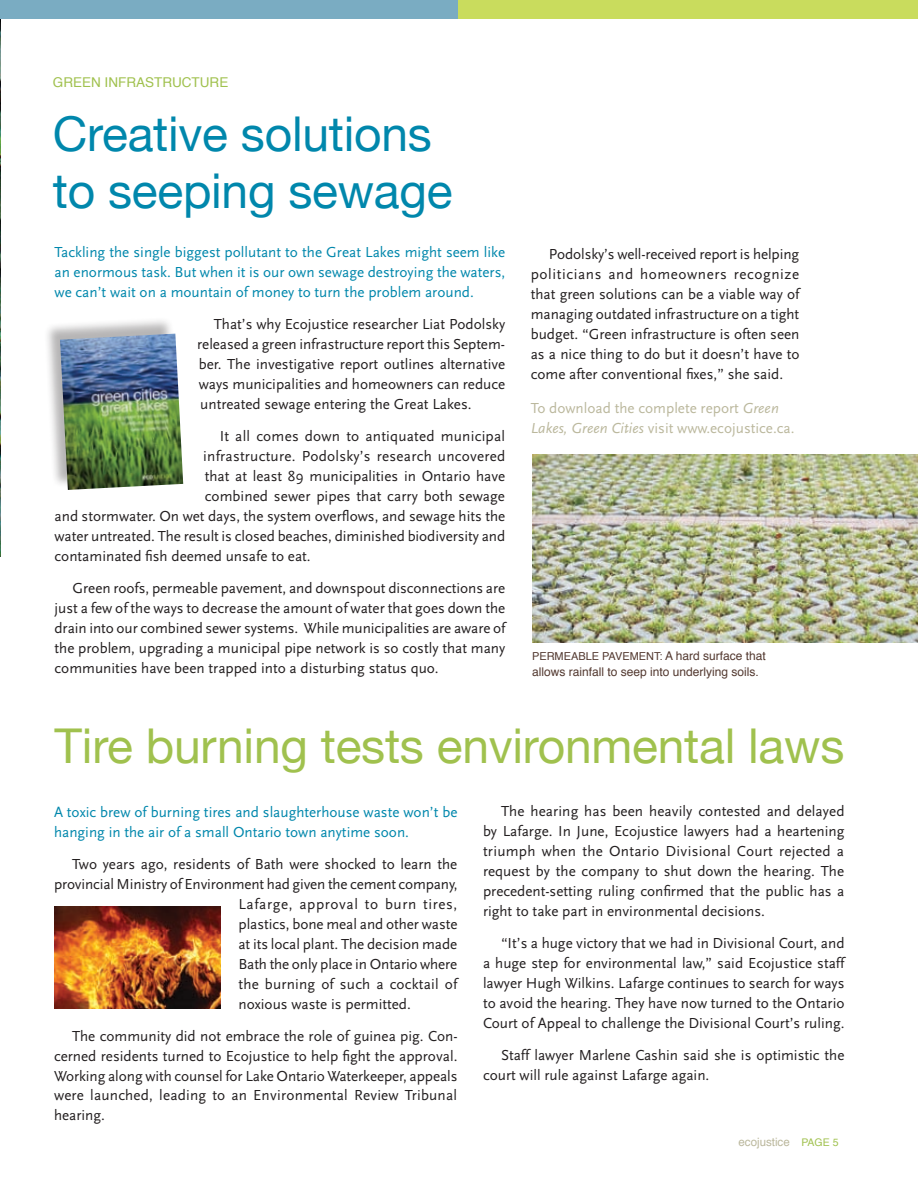
<style>
.page{position:relative;width:918px;height:1188px;background:#fff}
.page>*{position:absolute;margin:0;border:0;box-sizing:border-box;transform-origin:0 0}
.t1{font:48px "Helvetica Neue";letter-spacing:-.005em;color:#a0c14e}
.t2{font:48px/57.6px "Helvetica Neue";letter-spacing:-.005em;color:#0087ac}
.t3{font:15.15px/20px "Scala Sans";color:#231f20;text-align:justify}
.t4{font:15.15px/20px "Scala Sans";color:#0087ac;text-align:justify}
.t5{font:15.15px/19.5px "Scala Sans";color:#bbb89d}
.t6{font:15.15px "Scala Sans";letter-spacing:.04em;color:#231f20}
.t7{font:13.5px "Helvetica";color:#a0c14e}
.t8{font:12px "Helvetica";color:#533930}
.t9{font:11.55px "Helvetica";color:#bbb89d}
.t10{font:10.95px "Helvetica";color:#533930}
.s1{font-style:italic}
.s2{font-size:12px}
.s3{font-size:10.5px;color:#a0c14e}
</style>
<div class="page">
<img style="left:0;top:19px;width:1px;height:537px">
<div style="left:0;top:0;width:458px;height:19px;background:#7aacc2"></div>
<div style="left:458px;top:0;width:460px;height:19px;background:#c9dc5d"></div>
<div style="left:43px;top:316px;width:146px;height:180px;background:#231f20;opacity:.33"></div>
<img style="left:60px;top:334px;width:123px;height:156px">
<img style="left:532px;top:454px;width:386px;height:189px">
<img style="left:54px;top:906px;width:166px;height:102px">
<p class="t7" style="left:53px;top:72px;width:11px">GREEN</p>
<p class="t7" style="left:105px;top:72px;width:10px">INFRASTRU</p>
<p class="t7" style="left:182px;top:72px;width:20px">CTURE</p>
<h1 class="t2" style="left:53px;top:104px;width:401px">Creative solutions to seeping sewage</h1>
<p class="t4" style="left:55px;top:243px;width:452px">Tackling the single biggest pollutant to the Great Lakes might seem like an enormous task. But when it is our own sewage destroying the waters, we can’t wait on a mountain of money to turn the problem around.</p>
<p class="t3" style="left:197px;top:315px;width:310px;text-indent:16px">That’s why Ecojustice researcher Liat Podolsky released a green infrastructure report this Septem&shy;ber. The investigative report outlines alternative ways municipalities and homeowners can reduce untreated sewage entering the Great Lakes.</p>
<p class="t3" style="left:220px;top:426px;width:287px">It all comes down to antiquated municipal</p>
<p class="t3" style="left:203px;top:446px;width:304px">infrastructure. Podolsky’s research uncovered</p>
<p class="t3" style="left:205px;top:466px;width:302px">that at least 89 municipalities in Ontario have</p>
<p class="t3" style="left:205px;top:486px;width:302px">combined sewer pipes that carry both sewage</p>
<p class="t3" style="left:55px;top:506px;width:452px">and stormwater. On wet days, the system overflows, and sewage hits the</p>
<p class="t3" style="left:55px;top:526px;width:452px">water untreated. The result is closed beaches, diminished biodiversity and</p>
<p class="t3" style="left:55px;top:546px;width:258px">contaminated fish deemed unsafe to eat.</p>
<p class="t3" style="left:55px;top:578px;width:452px;text-indent:18px">Green roofs, permeable pavement, and downspout disconnections are just a few of the ways to decrease the amount of water that goes down the drain into our combined sewer systems. While municipalities are aware of the problem, upgrading a municipal pipe network is so costly that many communities have been trapped into a disturbing status quo.</p>
<p class="t3" style="left:531px;top:244px;width:270px;text-indent:18px">Podolsky’s well-received report is helping politicians and homeowners recognize that green solutions can be a viable way of managing outdated infrastructure on a tight budget. “Green infrastructure is often seen as a nice thing to do but it doesn’t have to come after conventional fixes,” she said.</p>
<p class="t5" style="left:531px;top:399px;width:265px">To download the complete report <span class="s1">Green<br>Lakes, Green Cities</span> visit www.ecojustice.ca.</p>
<p class="t10" style="left:532px;top:648px;width:235px">Permeable pavement: <span class="s2">A hard surface that</span></p>
<p class="t8" style="left:532px;top:662px;width:228px">allows rainfall to seep into underlying soils.</p>
<h1 class="t1" style="left:55px;top:717px;width:791px">Tire burning tests environmental laws</h1>
<p class="t4" style="left:54px;top:802px;width:405px">A toxic brew of burning tires and slaughterhouse waste won’t be hanging in the air of a small Ontario town anytime soon.</p>
<p class="t3" style="left:72px;top:854px;width:387px">Two years ago, residents of Bath were shocked to learn the</p>
<p class="t3" style="left:54px;top:874px;width:405px">provincial Ministry of Environment had given the cement company,</p>
<p class="t6" style="left:238px;top:896px;width:220px">Lafarge, approval to burn tires,</p>
<p class="t3" style="left:238px;top:914px;width:220px">plastics, bone meal and other waste</p>
<p class="t3" style="left:238px;top:934px;width:220px">at its local plant. The decision made</p>
<p class="t3" style="left:238px;top:954px;width:220px">Bath the only place in Ontario where</p>
<p class="t3" style="left:238px;top:974px;width:220px">the burning of such a cocktail of</p>
<p class="t3" style="left:238px;top:994px;width:174px">noxious waste is permitted.</p>
<p class="t3" style="left:54px;top:1026px;width:405px;text-indent:18px">The community did not embrace the role of guinea pig. Con&shy;cerned residents turned to Ecojustice to help fight the approval.<br>Working along with counsel for Lake Ontario Waterkeeper, appeals were launched, leading to an Environmental Review Tribunal hearing.</p>
<p class="t3" style="left:483px;top:802px;width:363px;text-indent:18px">The hearing has been heavily contested and delayed by Lafarge. In June, Ecojustice lawyers had a heartening triumph when the Ontario Divisional Court rejected a request by the company to shut down the hearing. The precedent-setting ruling confirmed that the public has a right to take part in environmental decisions.</p>
<p class="t3" style="left:483px;top:934px;width:363px;text-indent:18px">“It’s a huge victory that we had in Divisional Court, and a huge step for environmental law,” said Ecojustice staff lawyer H ugh Wilkins. Lafarge continues to search for ways to avoid the hearing. They have now turned to the Ontario Court of Appeal to challenge the Divisional Court’s ruling.</p>
<p class="t3" style="left:483px;top:1045px;width:363px;text-indent:18px">Staff lawyer Marlene Cashin said she is optimistic the court will rule against Lafarge again.</p>
<p class="t9" style="left:739px;top:1133px;width:102px">ecojustice <span class="s3">Page 5</span></p>
</div>
